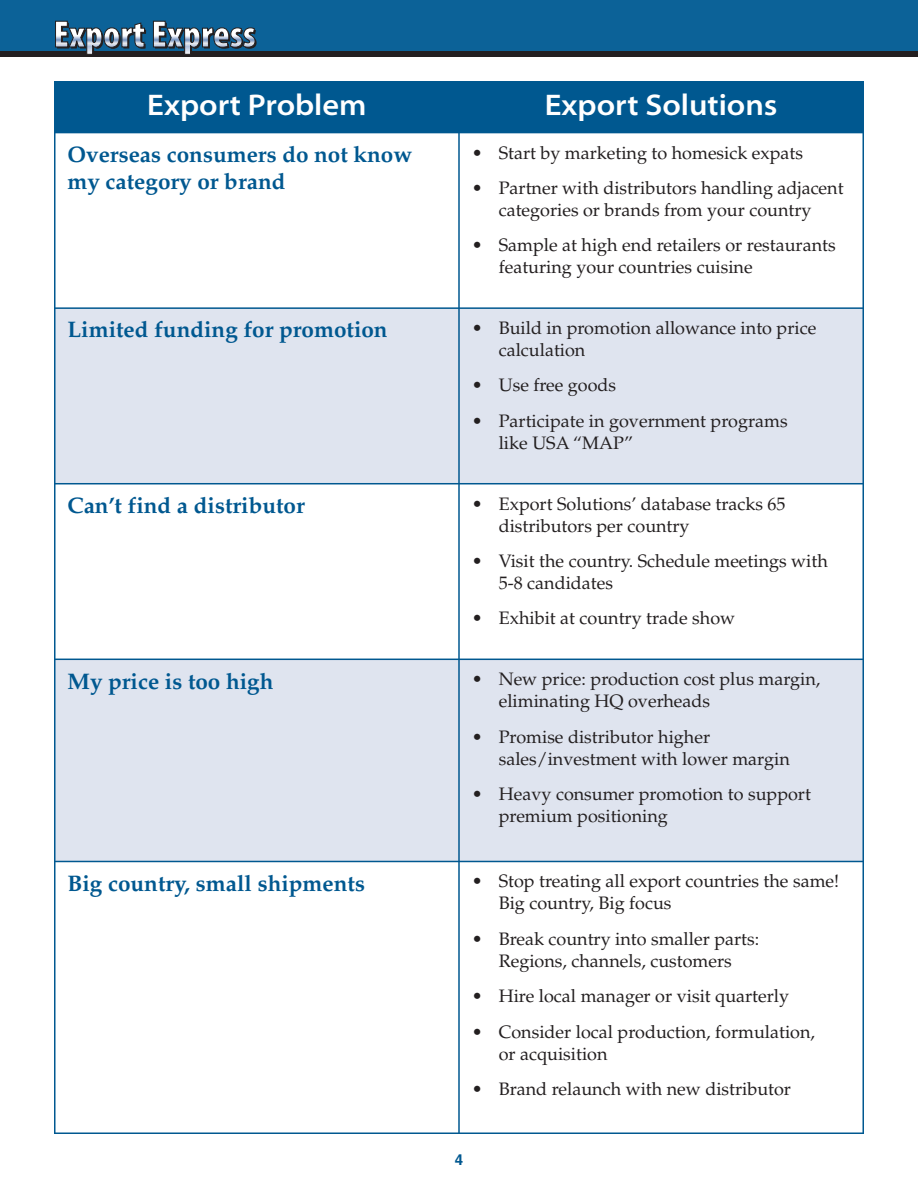
<style>
.page{position:relative;width:918px;height:1188px;background:#fff}
.page>*{position:absolute;margin:0;border:0;box-sizing:border-box;transform-origin:0 0}
.t1{font:30px "Myriad MM.215.wt.700.wd";color:#fff}
.t2{font:700 22.5px/27.5px "Palatino";color:#005890}
.t3{font:18px/21.9px "Palatino";color:#231f20}
.t4{font:700 15px "Helvetica";color:#005890}
</style>
<div class="page">
<div style="left:0;top:0;width:918px;height:54px;background:#0c6298"></div>
<div style="left:0;top:51px;width:918px;height:6px;background:#231f20"></div>
<svg style="left:55px;top:21px;width:202px;height:34px"></svg>
<div style="left:54px;top:81px;width:405px;height:52px;background:#005890"></div>
<div style="left:459px;top:81px;width:405px;height:52px;background:#005890"></div>
<div style="left:54px;top:308px;width:405px;height:176px;background:#dfe4ef"></div>
<div style="left:459px;top:308px;width:405px;height:176px;background:#dfe4ef"></div>
<div style="left:54px;top:659px;width:405px;height:202px;background:#dfe4ef"></div>
<div style="left:459px;top:659px;width:405px;height:202px;background:#dfe4ef"></div>
<hr style="left:54px;top:81px;width:2px;height:1053px;background:#005890">
<hr style="left:458px;top:81px;width:2px;height:1053px;background:#005890">
<hr style="left:862px;top:81px;width:2px;height:1053px;background:#005890">
<hr style="left:54px;top:307px;width:810px;height:2px;background:#005890">
<hr style="left:54px;top:483px;width:810px;height:1px;background:#005890">
<hr style="left:54px;top:659px;width:810px;height:1px;background:#005890">
<hr style="left:54px;top:861px;width:810px;height:1px;background:#005890">
<hr style="left:54px;top:1132px;width:810px;height:2px;background:#005890">
<h1 class="t1" style="left:147px;top:93px;width:221px">Export Problem</h1>
<h1 class="t1" style="left:545px;top:93px;width:234px">Export Solutions</h1>
<p class="t2" style="left:67px;top:143px;width:346px">Overseas consumers do not know my category or brand</p>
<p class="t3" style="left:472px;top:144px;width:333px">• Start by marketing to homesick expats</p>
<p class="t3" style="left:472px;top:179px;width:373px;text-align:center">• Partner with distributors handling adjacent categories or brands from your country</p>
<p class="t3" style="left:499px;top:236px;width:338px;text-indent:-27px">• Sample at high end retailers or restaurants featuring your countries cuisine</p>
<p class="t2" style="left:68px;top:318px;width:322px">Limited funding for promotion</p>
<p class="t3" style="left:499px;top:319px;width:319px;text-indent:-27px">• Build in promotion allowance into price calculation</p>
<p class="t3" style="left:472px;top:377px;width:146px">• Use free goods</p>
<p class="t3" style="left:499px;top:412px;width:290px;text-indent:-27px">• Participate in government programs like USA “MAP”</p>
<p class="t2" style="left:68px;top:494px;width:239px">Can’t find a distributor</p>
<p class="t3" style="left:499px;top:495px;width:288px;text-indent:-27px">• Export Solutions’ database tracks 65 distributors per country</p>
<p class="t3" style="left:499px;top:552px;width:331px;text-indent:-27px">• Visit the country. Schedule meetings with<br>5-8 candidates</p>
<p class="t3" style="left:472px;top:609px;width:265px">• Exhibit at country trade show</p>
<p class="t2" style="left:68px;top:670px;width:208px">My price is too high</p>
<p class="t3" style="left:499px;top:670px;width:323px;text-indent:-27px">• New price: production cost plus margin, eliminating HQ overheads</p>
<p class="t3" style="left:499px;top:728px;width:293px;text-indent:-27px">• Promise distributor higher sales/investment with lower margin</p>
<p class="t3" style="left:499px;top:785px;width:314px;text-indent:-27px">• Heavy consumer promotion to support premium positioning</p>
<p class="t2" style="left:68px;top:872px;width:299px">Big country, small shipments</p>
<p class="t3" style="left:499px;top:872px;width:342px;text-indent:-27px">• Stop treating all export countries the same!<br>Big country, Big focus</p>
<p class="t3" style="left:472px;top:930px;width:289px;text-align:center">• Break country into smaller parts:<br>Regions, channels, customers</p>
<p class="t3" style="left:472px;top:987px;width:319px">• Hire local manager or visit quarterly</p>
<p class="t3" style="left:499px;top:1023px;width:318px;text-indent:-27px">• Consider local production, formulation, or acquisition</p>
<p class="t3" style="left:472px;top:1080px;width:321px">• Brand relaunch with new distributor</p>
<p class="t4" style="left:455px;top:1154px;width:10px">4</p>
</div>
